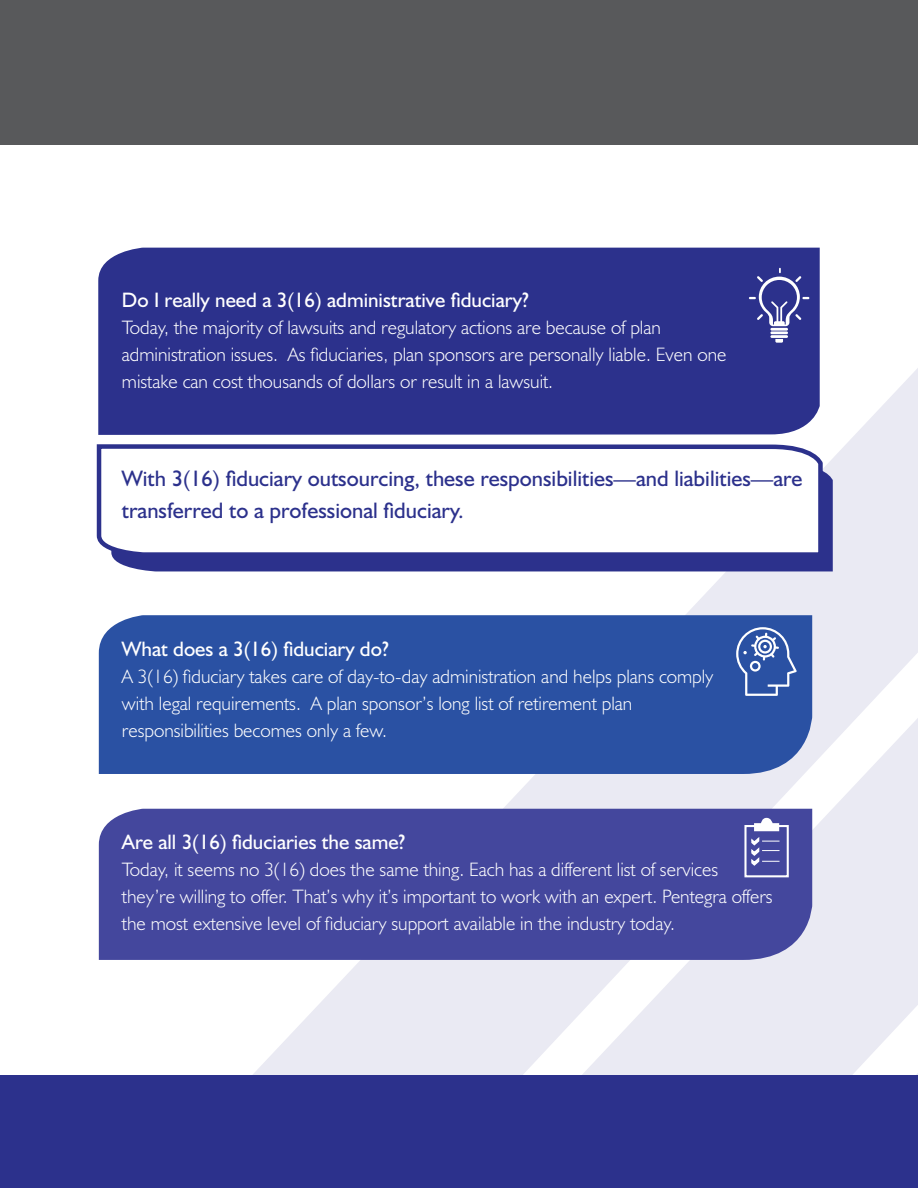
<style>
.page{position:relative;width:918px;height:1188px;background:#fff}
.page>*{position:absolute;margin:0;border:0;box-sizing:border-box;transform-origin:0 0}
.t1{font:22.5px/31.5px "Humanist 521 BT";color:#2c318c}
.t2{font:21px "Humanist 521 BT";color:#fff}
.t3{font:300 19.5px/27px "Humanist 521 BT";color:#fff}
</style>
<div class="page">
<svg style="left:189px;top:368px;width:729px;height:708px"></svg>
<svg style="left:519px;top:718px;width:399px;height:358px;fill:#eaeaf3"></svg>
<svg style="left:853px;top:1073px;width:65px;height:3px"></svg>
<div style="left:99px;top:615px;width:713px;height:159px;background:#2a51a3"></div>
<div style="left:0;top:1076px;width:918px;height:112px;background:#2c318c"></div>
<div style="left:0;top:0;width:918px;height:145px;background:#58595b"></div>
<div style="left:98px;top:248px;width:722px;height:187px;background:#2c318c"></div>
<hr style="left:770px;top:328px;width:18px;height:3px;background:#fff">
<hr style="left:770px;top:331px;width:18px;height:3px;background:#fff">
<hr style="left:770px;top:335px;width:18px;height:3px;background:#fff">
<svg style="left:775px;top:339px;width:8px;height:4px"></svg>
<svg style="left:749px;top:268px;width:60px;height:58px;background:#5054a0"></svg>
<svg style="left:736px;top:627px;width:61px;height:69px;background:#5473b5"></svg>
<div style="left:114px;top:463px;width:719px;height:108px;background:#2c318c"></div>
<svg style="left:96px;top:442px;width:729px;height:117px"></svg>
<div style="left:99px;top:809px;width:713px;height:151px;background:#44479d"></div>
<div style="left:744px;top:825px;width:45px;height:52px;border:2px solid #fff"></div>
<svg style="left:751px;top:818px;width:29px;height:49px"></svg>
<p class="t2" style="left:122px;top:287px;width:408px">Do I really need a 3(16) administrative fiduciary?</p>
<p class="t3" style="left:122px;top:314px;width:606px">Today, the majority of lawsuits and regulatory actions are because of plan administration issues. As fiduciaries, plan sponsors are personally liable. Even one mistake can cost thousands of dollars or result in a lawsuit.</p>
<p class="t1" style="left:122px;top:462px;width:682px">With 3(16) fiduciary outsourcing, these responsibilities—and liabilities—are transferred to a professional fiduciary.</p>
<p class="t2" style="left:122px;top:636px;width:268px">What does a 3(16) fiduciary do?</p>
<p class="t3" style="left:122px;top:663px;width:593px">A 3(16) fiduciary takes care of day-to-day administration and helps plans comply with legal requirements. A plan sponsor’s long list of retirement plan responsibilities becomes only a few.</p>
<p class="t2" style="left:122px;top:829px;width:285px">Are all 3(16) fiduciaries the same?</p>
<p class="t3" style="left:122px;top:856px;width:652px">Today, it seems no 3(16) does the same thing. Each has a different list of services they’re willing to offer. That’s why it’s important to work with an expert. Pentegra offers the most extensive level of fiduciary support available in the industry today.</p>
</div>
